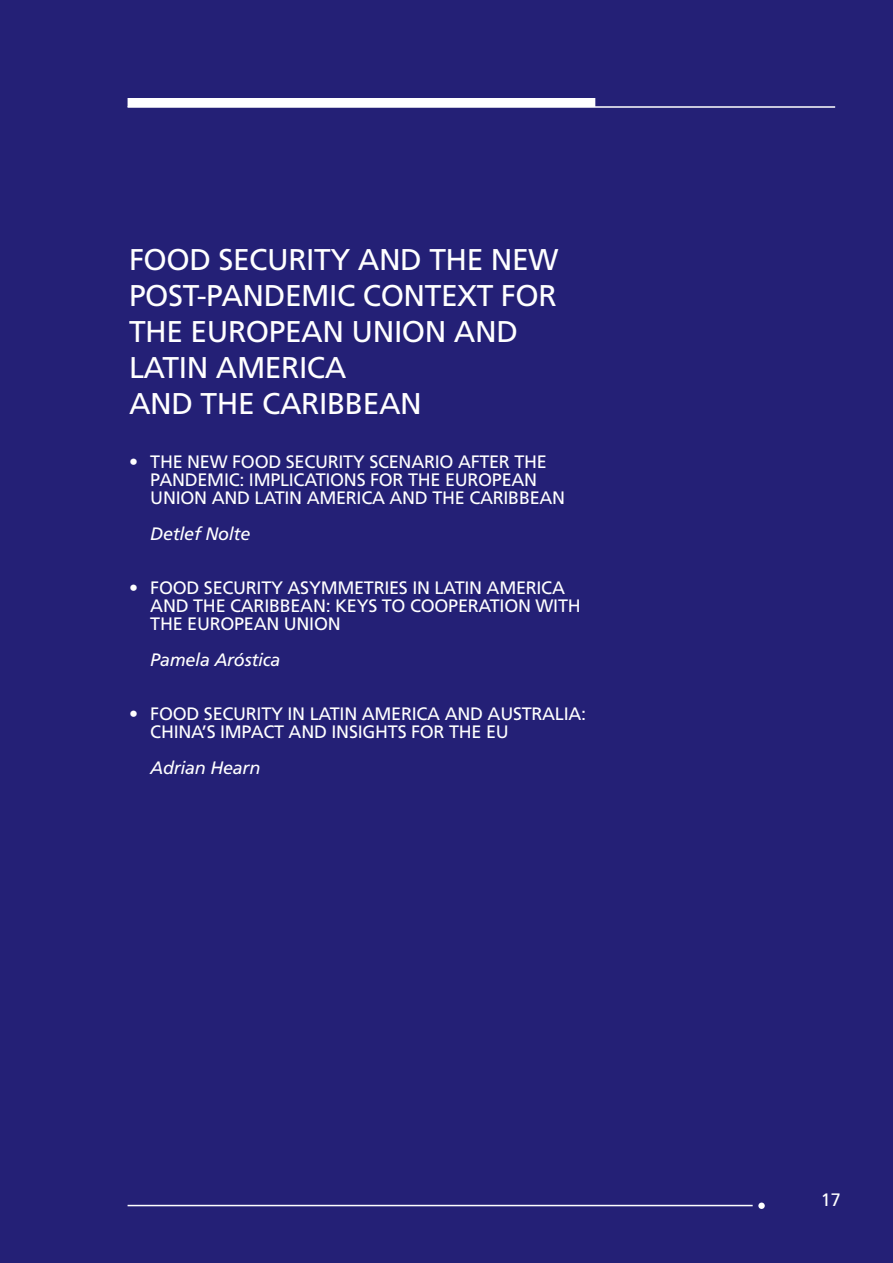
<style>
.page{position:relative;width:893px;height:1263px;background:#242076}
.page>*{position:absolute;margin:0;border:0;box-sizing:border-box;transform-origin:0 0}
.t1{font:30px/36px "Frutiger LT Std";letter-spacing:-.015em;color:#fff}
.t2{font:18px/18px "Frutiger LT Std";letter-spacing:-.015em;color:#fff}
.t3{font:italic 18px "Frutiger LT Std";letter-spacing:-.015em;color:#fff}
</style>
<div class="page">
<hr style="left:128px;top:106px;width:707px;height:2px;background:#fff">
<div style="left:128px;top:98px;width:467px;height:9px;background:#fff"></div>
<hr style="left:128px;top:1205px;width:625px;height:1px;background:#fff">
<div style="left:758px;top:1202px;width:7px;height:7px;background:#fff;border-radius:50%"></div>
<h1 class="t1" style="left:129px;top:242px;width:431px">FOOD SECURITY AND THE NEW<br>POST-PANDEMIC CONTEXT FOR<br>THE EUROPEAN UNION AND<br>LATIN AMERICA<br>AND THE CARIBBEAN</h1>
<p class="t2" style="left:150px;top:453px;width:416px;text-indent:-21px">• THE NEW FOOD SECURITY SCENARIO AFTER THE<br>PANDEMIC: IMPLICATIONS FOR THE EUROPEAN<br>UNION AND LATIN AMERICA AND THE CARIBBEAN</p>
<p class="t3" style="left:150px;top:523px;width:102px">Detlef Nolte</p>
<p class="t2" style="left:150px;top:579px;width:432px;text-indent:-21px">• FOOD SECURITY ASYMMETRIES IN LATIN AMERICA<br>AND THE CARIBBEAN: KEYS TO COOPERATION WITH<br>THE EUROPEAN UNION</p>
<p class="t3" style="left:150px;top:649px;width:132px">Pamela Aróstica</p>
<p class="t2" style="left:150px;top:705px;width:437px;text-indent:-21px">• FOOD SECURITY IN LATIN AMERICA AND AUSTRALIA:<br>CHINA’S IMPACT AND INSIGHTS FOR THE EU</p>
<p class="t3" style="left:150px;top:757px;width:112px">Adrian Hearn</p>
<p class="t2" style="left:821px;top:1191px;width:22px">17</p>
</div>
